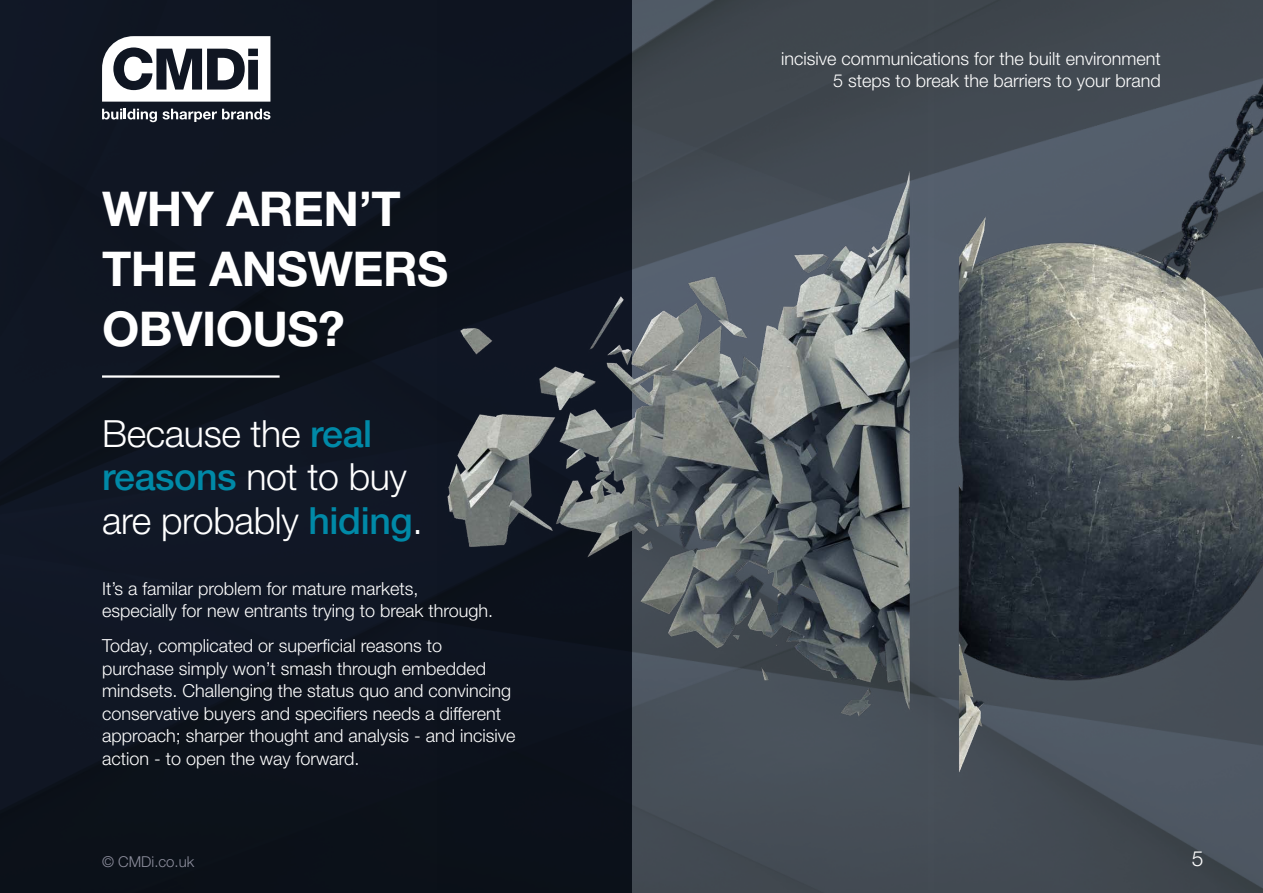
<style>
.page{position:relative;width:1263px;height:893px;background:#fff}
.page>*{position:absolute;margin:0;border:0;box-sizing:border-box;transform-origin:0 0}
.t1{font:700 48px/60px "Helvetica Neue LT Pro";letter-spacing:-.01em;color:#fff}
.t2{font:300 37.5px/43.5px "Helvetica Neue LT Pro";letter-spacing:-.01em;color:#fff}
.t3{font:300 21px "Helvetica Neue LT Pro";color:#fff}
.t4{font:300 18px/22.5px "Helvetica Neue LT Pro";color:#fff}
.t5{font:300 15px "Helvetica Neue LT Pro";color:#8d8e9d}
.s1{font-weight:500;color:#0089a7}
</style>
<div class="page">
<div style="left:0;top:0;width:631px;height:893px;background:#101622"></div>
<hr style="left:102px;top:375px;width:178px;height:3px;background:#fff">
<img style="left:935px;top:0;width:328px;height:889px">
<img style="left:444px;top:0;width:484px;height:889px">
<svg style="left:102px;top:36px;width:168px;height:66px"></svg>
<svg style="left:102px;top:109px;width:55px;height:13px"></svg>
<svg style="left:163px;top:109px;width:107px;height:13px"></svg>
<h1 class="t1" style="left:102px;top:177px;width:348px">WHY AREN’T<br>THE ANSWERS<br>OBVIOUS?</h1>
<h2 class="t2" style="left:102px;top:411px;width:322px">Because the <span class="s1">real reasons</span> not to buy are probably <span class="s1">hiding</span>.</h2>
<p class="t4" style="left:102px;top:576px;width:393px">It’s a familar problem for mature markets, especially for new entrants trying to break through.</p>
<p class="t4" style="left:102px;top:634px;width:415px">Today, complicated or superficial reasons to purchase simply won’t smash through embedded mindsets. Challenging the status quo and convincing conservative buyers and specifiers needs a different approach; sharper thought and analysis - and incisive action - to open the way forward.</p>
<p class="t4" style="left:781px;top:47px;width:381px;text-align:right">incisive communications for the built environment<br>5 steps to break the barriers to your brand</p>
<p class="t5" style="left:102px;top:852px;width:94px">© CMDi.co.uk</p>
<p class="t3" style="left:1192px;top:846px;width:13px">5</p>
</div>
